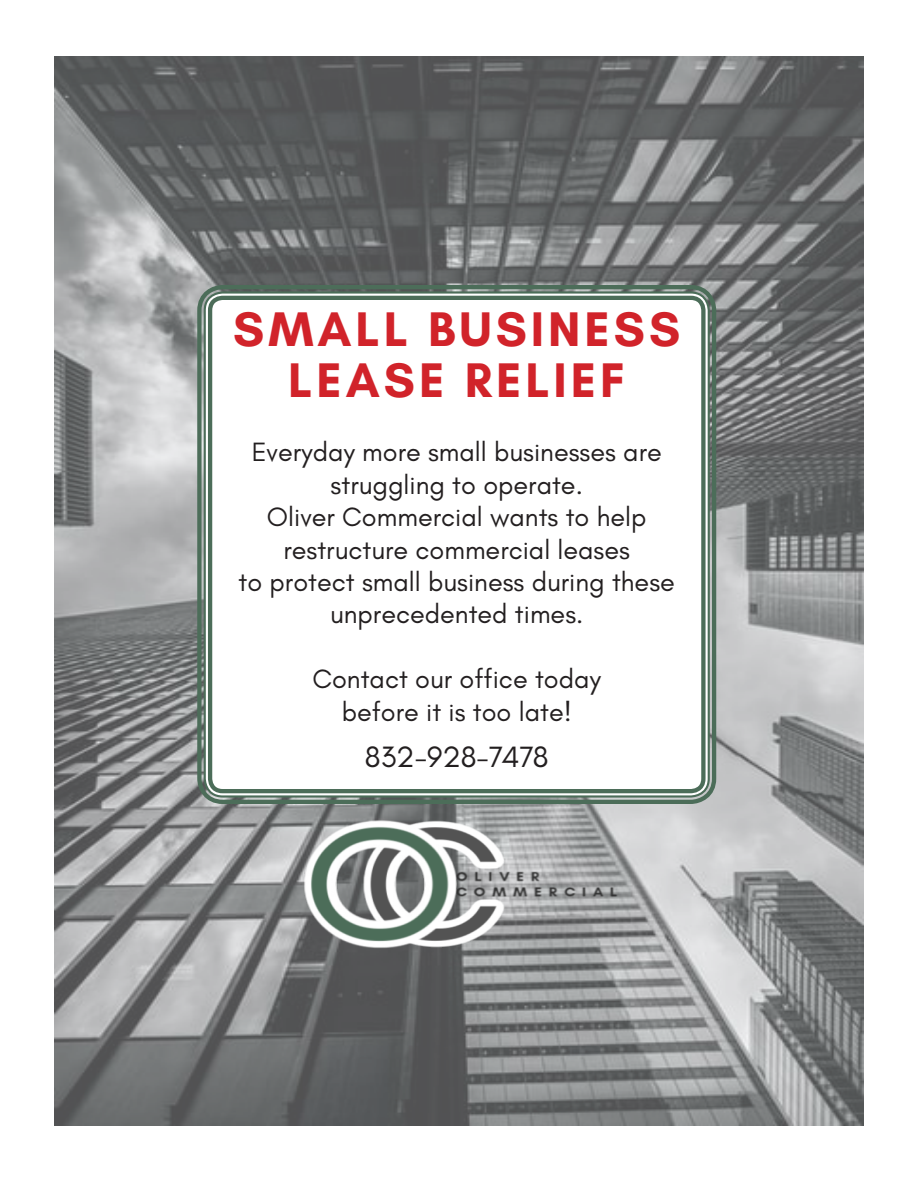
<style>
.page{position:relative;width:918px;height:1188px;background:#fff}
.page>*{position:absolute;margin:0;border:0;box-sizing:border-box;transform-origin:0 0}
.t1{font:700 49.5px "Glacial Indifference";letter-spacing:.08em;color:#d1232a}
.t2{font:30px "Glacial Indifference";color:#231f20}
.t3{font:27px "Glacial Indifference";color:#231f20}
</style>
<div class="page">
<img style="left:54px;top:56px;width:810px;height:1070px">
<div style="left:205px;top:292px;width:504px;height:504px;background:#fff;border-radius:18px"></div>
<div style="left:197px;top:285px;width:519px;height:519px;border:4px solid #4c6d59;border-radius:23px"></div>
<div style="left:204px;top:291px;width:506px;height:507px;border:2px solid #4c6d59;border-radius:18px"></div>
<div style="left:208px;top:296px;width:498px;height:497px;border:4px solid #4c6d59;border-radius:13px"></div>
<img style="left:238px;top:804px;width:419px;height:153px">
<p class="t1" style="left:233px;top:299px;width:449px">SMALL BUSINESS</p>
<p class="t1" style="left:288px;top:349px;width:338px">LEASE RELIEF</p>
<p class="t3" style="left:252px;top:437px;width:412px">Everyday more small businesses are</p>
<p class="t3" style="left:331px;top:470px;width:254px">struggling to operate.</p>
<p class="t3" style="left:267px;top:502px;width:381px">Oliver Commercial wants to help</p>
<p class="t3" style="left:283px;top:534px;width:348px">restructure commercial leases</p>
<p class="t3" style="left:239px;top:567px;width:438px">to protect small business during these</p>
<p class="t3" style="left:330px;top:599px;width:255px">unprecedented times.</p>
<p class="t3" style="left:312px;top:664px;width:290px">Contact our office today</p>
<p class="t3" style="left:342px;top:696px;width:232px">before it is too late!</p>
<p class="t2" style="left:365px;top:740px;width:185px">832-928-7478</p>
</div>
